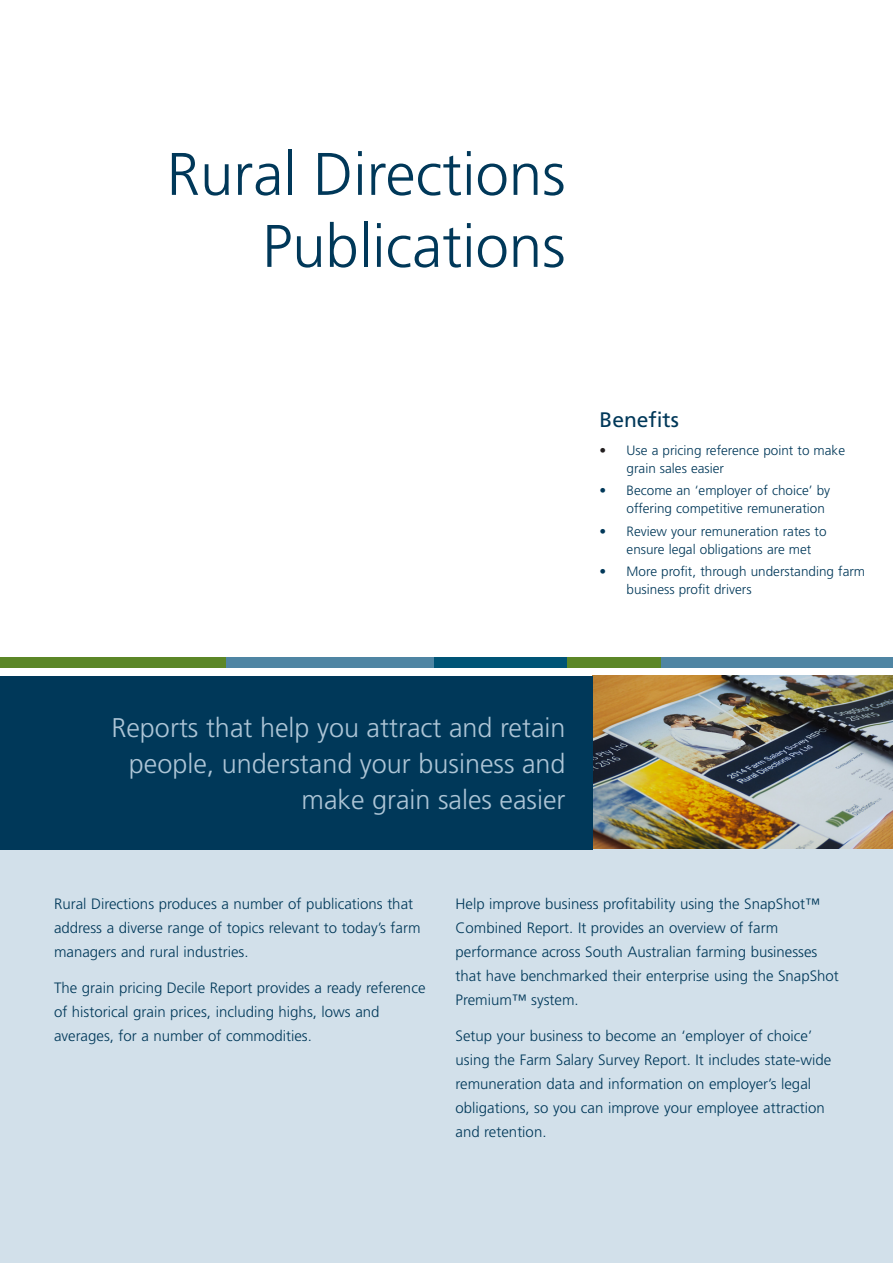
<style>
.page{position:relative;width:893px;height:1263px;background:#fff}
.page>*{position:absolute;margin:0;border:0;box-sizing:border-box;transform-origin:0 0}
.t1{font:300 60px/72px "Frutiger LT Std";color:#003859;text-align:right}
.t2{font:300 27px/36px "Frutiger LT Std";color:#adc5d6;text-align:right}
.Subheads_1_New{font:21px "Frutiger LT Std";color:#003859}
.intro_text{font:300 15px/24px "Frutiger LT Std";color:#003859}
.bullet_points{font:300 13.5px/18px "Frutiger LT Std";color:#003859}
.s1{color:#231f20}
</style>
<div class="page">
<img style="left:593px;top:676px;width:300px;height:174px">
<div style="left:0;top:850px;width:893px;height:413px;background:#d2e0ea"></div>
<div style="left:0;top:676px;width:593px;height:174px;background:#003859"></div>
<div style="left:0;top:658px;width:226px;height:10px;background:#5c8727"></div>
<div style="left:661px;top:658px;width:232px;height:10px;background:#4f85a3"></div>
<div style="left:226px;top:658px;width:209px;height:10px;background:#4f85a3"></div>
<div style="left:567px;top:658px;width:94px;height:10px;background:#5c8727"></div>
<div style="left:435px;top:658px;width:132px;height:10px;background:#005476"></div>
<p class="t1" style="left:167px;top:139px;width:400px">Rural Directions<br>Publications</p>
<p class="Subheads_1_New" style="left:600px;top:407px;width:81px">Benefits</p>
<p class="bullet_points" style="left:627px;top:442px;width:220px;text-indent:-27px"><span class="s1">•</span> Use a pricing reference point to make grain sales easier</p>
<p class="bullet_points" style="left:627px;top:482px;width:205px;text-indent:-27px">• Become an ‘employer of choice’ by offering competitive remuneration</p>
<p class="bullet_points" style="left:627px;top:522px;width:202px;text-indent:-27px">• Review your remuneration rates to ensure legal obligations are met</p>
<p class="bullet_points" style="left:627px;top:562px;width:240px;text-indent:-27px">• More profit, through understanding farm business profit drivers</p>
<p class="t2" style="left:111px;top:710px;width:456px">Reports that help you attract and retain people, understand your business and make grain sales easier</p>
<p class="intro_text" style="left:54px;top:891px;width:368px">Rural Directions produces a number of publications that address a diverse range of topics relevant to today’s farm managers and rural industries.</p>
<p class="intro_text" style="left:54px;top:976px;width:373px">The grain pricing Decile Report provides a ready reference of historical grain prices, including highs, lows and averages, for a number of commodities.</p>
<p class="intro_text" style="left:455px;top:891px;width:385px">Help improve business profitability using the SnapShot™ Combined Report. It provides an overview of farm performance across South Australian farming businesses that have benchmarked their enterprise using the SnapShot Premium™ system.</p>
<p class="intro_text" style="left:455px;top:1024px;width:377px">Setup your business to become an ‘employer of choice’ using the Farm Salary Survey Report. It includes state-wide remuneration data and information on employer’s legal obligations, so you can improve your employee attraction and retention.</p>
</div>
